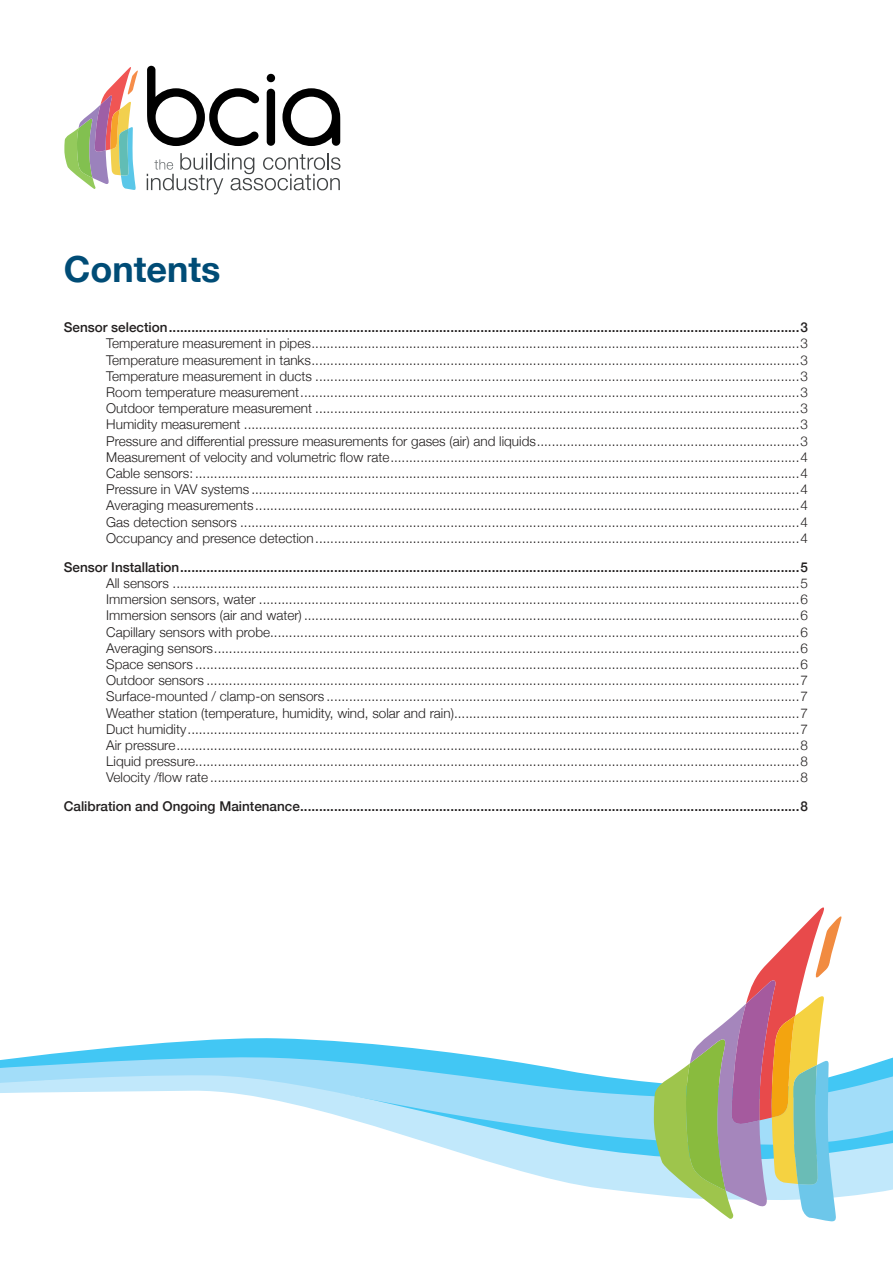
<style>
.page{position:relative;width:893px;height:1263px;background:#fff}
.page>*{position:absolute;margin:0;border:0;box-sizing:border-box;transform-origin:0 0}
.t1{font:700 36px "Helvetica Neue";color:#004c76}
.t2{font:300 13.5px/16.2px "Helvetica Neue";color:#221f1f;text-align:justify}
.t3{font:500 13.5px "Helvetica Neue";color:#221f1f}
</style>
<div class="page">
<svg style="left:64px;top:67px;width:74px;height:123px"></svg>
<svg style="left:147px;top:66px;width:113px;height:80px"></svg>
<div style="left:267px;top:89px;width:8px;height:57px;background:#000;border-radius:4px"></div>
<svg style="left:282px;top:88px;width:58px;height:58px"></svg>
<svg style="left:267px;top:74px;width:8px;height:8px"></svg>
<svg style="left:147px;top:153px;width:193px;height:41px"></svg>
<svg style="left:34px;top:1038px;width:441px;height:18px;fill:#42c7f4"></svg>
<svg style="left:0;top:1056px;width:893px;height:18px"></svg>
<svg style="left:0;top:1074px;width:893px;height:123px"></svg>
<svg style="left:654px;top:907px;width:189px;height:315px"></svg>
<h1 class="t1" style="left:64px;top:255px;width:158px">Contents</h1>
<p class="t3" style="left:64px;top:322px;width:746px">Sensor selection ........................................................................................................................................................................3</p>
<p class="t2" style="left:106px;top:337px;width:703px">Temperature measurement in pipes ..................................................................................................................................3<br>Temperature measurement in tanks ..................................................................................................................................3<br>Temperature measurement in ducts .................................................................................................................................3<br>Room temperature measurement .....................................................................................................................................3<br>Outdoor temperature measurement .................................................................................................................................3<br>Humidity measurement ....................................................................................................................................................3<br>Pressure and differential pressure measurements for gases (air) and liquids ......................................................................3<br>Measurement of velocity and volumetric flow rate .............................................................................................................4<br>Cable sensors: .................................................................................................................................................................4<br>Pressure in VAV systems ..................................................................................................................................................4<br>Averaging measurements .................................................................................................................................................4<br>Gas detection sensors .....................................................................................................................................................4<br>Occupancy and presence detection .................................................................................................................................4</p>
<p class="t3" style="left:64px;top:562px;width:746px">Sensor Installation .....................................................................................................................................................................5</p>
<p class="t2" style="left:106px;top:576px;width:703px">All sensors .......................................................................................................................................................................5<br>Immersion sensors, water ................................................................................................................................................6<br>Immersion sensors (air and water) ....................................................................................................................................6<br>Capillary sensors with probe .............................................................................................................................................6<br>Averaging sensors ............................................................................................................................................................6<br>Space sensors .................................................................................................................................................................6<br>Outdoor sensors ..............................................................................................................................................................7<br>Surface-mounted / clamp-on sensors ..............................................................................................................................7<br>Weather station (temperature, humidity, wind, solar and rain) ............................................................................................7<br>Duct humidity ...................................................................................................................................................................7<br>Air pressure ......................................................................................................................................................................8<br>Liquid pressure .................................................................................................................................................................8<br>Velocity /flow rate .............................................................................................................................................................8</p>
<p class="t3" style="left:64px;top:801px;width:746px">Calibration and Ongoing Maintenance .....................................................................................................................................8</p>
</div>
